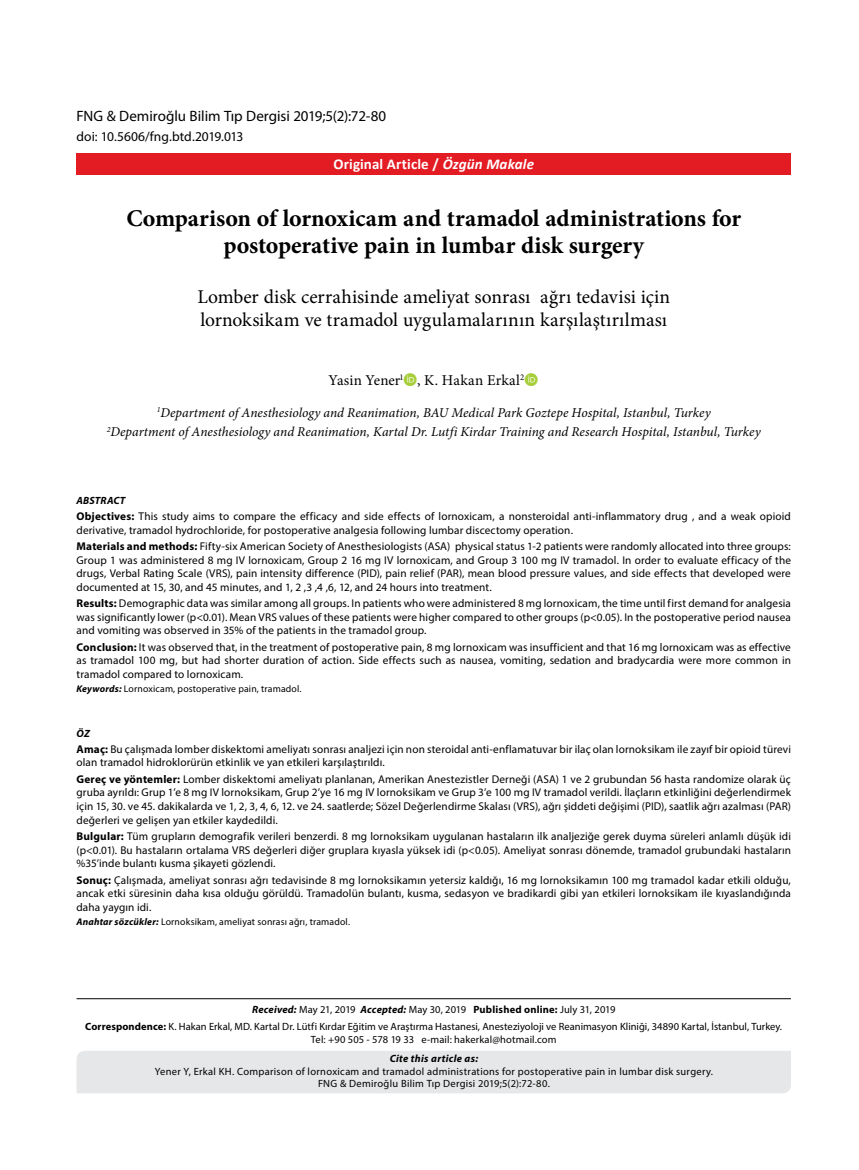
<style>
.page{position:relative;width:859px;height:1170px;background:#fff}
.page>*{position:absolute;margin:0;border:0;box-sizing:border-box;transform-origin:0 0}
.t1{font:700 24px/27px "Minion Pro";letter-spacing:-.005em;color:#000;text-align:center}
.t2{font:19.5px/22.5px "Minion Pro";letter-spacing:.005em;color:#000}
.t3{font:15px "Myriad Pro";letter-spacing:-.005em;color:#000}
.t4{font:700 15px "Calibri";letter-spacing:.005em;color:#fff}
.t5{font:15px "Minion Pro";letter-spacing:.005em;color:#000}
.t6{font:italic 13.5px/19.5px "Minion Pro";color:#000;text-align:center}
.t7{font:13.5px "Myriad Pro";letter-spacing:-.005em;color:#000}
.t8{font:11.25px/13.5px "Myriad Pro";letter-spacing:.01em;color:#000;text-align:justify}
.t9{font:10.5px/16.8px "Myriad Pro";letter-spacing:.015em;color:#000;text-align:center}
.t10{font:italic 700 10.5px "Myriad Pro";letter-spacing:.03em;color:#000}
.t11{font:9.75px "Myriad Pro";letter-spacing:.015em;color:#000}
.s1{font-style:italic}
.s2{font-weight:700}
.s3{font-weight:700;font-style:italic}
</style>
<div class="page">
<div style="left:77px;top:153px;width:714px;height:21px;background:#e31b23"></div>
<hr style="left:77px;top:998px;width:714px;height:1px;background:#000">
<div style="left:77px;top:1051px;width:714px;height:42px;background:#e6e7e8"></div>
<h3 class="t3" style="left:77px;top:106px;width:311px">FNG &amp; Demiroğlu Bilim Tıp Dergisi 2019;5(2):72-80</h3>
<p class="t7" style="left:77px;top:128px;width:168px">doi: 10.5606/fng.btd.2019.013</p>
<h3 class="t4" style="left:333px;top:153px;width:202px">Original Article / <span class="s1">Özgün Makale</span></h3>
<h1 class="t1" style="left:126px;top:204px;width:616px">Comparison of lornoxicam and tramadol administrations for postoperative pain in lumbar disk surgery</h1>
<h2 class="t2" style="left:197px;top:286px;width:474px">Lomber disk cerrahisinde ameliyat sonrası ağrı tedavisi için lornoksikam ve tramadol uygulamalarının karşılaştırılması</h2>
<h3 class="t5" style="left:329px;top:370px;width:197px">Yasin Yener<sup>1</sup> , K. Hakan Erkal<sup>2</sup></h3>
<p class="t6" style="left:107px;top:402px;width:655px"><sup>1</sup>Department of Anesthesiology and Reanimation, BAU Medical Park Goztepe Hospital, Istanbul, Turkey<br><sup>2</sup>Department of Anesthesiology and Reanimation, Kartal Dr. Lutfi Kirdar Training and Research Hospital, Istanbul, Turkey</p>
<p class="t10" style="left:77px;top:493px;width:50px">ABSTRACT</p>
<p class="t8" style="left:77px;top:509px;width:716px"><span class="s2">Objectives:</span> This study aims to compare the efficacy and side effects of lornoxicam, a nonsteroidal anti-inflammatory drug , and a weak opioid derivative, tramadol hydrochloride, for postoperative analgesia following lumbar discectomy operation.</p>
<p class="t8" style="left:77px;top:539px;width:716px"><span class="s2">Materials and methods:</span> Fifty-six American Society of Anesthesiologists (ASA) physical status 1-2 patients were randomly allocated into three groups:<br>Group 1 was administered 8 mg IV lornoxicam, Group 2 16 mg IV lornoxicam, and Group 3 100 mg IV tramadol. In order to evaluate efficacy of the drugs, Verbal Rating Scale (VRS), pain intensity difference (PID), pain relief (PAR), mean blood pressure values, and side effects that developed were documented at 15, 30, and 45 minutes, and 1, 2 ,3 ,4 ,6, 12, and 24 hours into treatment.</p>
<p class="t8" style="left:77px;top:596px;width:716px"><span class="s2">Results:</span> Demographic data was similar among all groups. In patients who were administered 8 mg lornoxicam, the time until first demand for analgesia was significantly lower (p&lt;0.01). Mean VRS values of these patients were higher compared to other groups (p&lt;0.05). In the postoperative period nausea and vomiting was observed in 35% of the patients in the tramadol group.</p>
<p class="t8" style="left:77px;top:640px;width:716px"><span class="s2">Conclusion:</span> It was observed that, in the treatment of postoperative pain, 8 mg lornoxicam was insufficient and that 16 mg lornoxicam was as effective as tramadol 100 mg, but had shorter duration of action. Side effects such as nausea, vomiting, sedation and bradycardia were more common in tramadol compared to lornoxicam.</p>
<p class="t11" style="left:77px;top:683px;width:227px"><span class="s3">Keywords:</span> Lornoxicam, postoperative pain, tramadol.</p>
<p class="t10" style="left:77px;top:726px;width:15px">ÖZ</p>
<p class="t8" style="left:77px;top:742px;width:716px"><span class="s2">Amaç:</span> Bu çalışmada lomber diskektomi ameliyatı sonrası analjezi için non steroidal anti-enflamatuvar bir ilaç olan lornoksikam ile zayıf bir opioid türevi olan tramadol hidroklorürün etkinlik ve yan etkileri karşılaştırıldı.</p>
<p class="t8" style="left:77px;top:772px;width:716px"><span class="s2">Gereç ve yöntemler:</span> Lomber diskektomi ameliyatı planlanan, Amerikan Anestezistler Derneği (ASA) 1 ve 2 grubundan 56 hasta randomize olarak üç gruba ayrıldı: Grup 1’e 8 mg IV lornoksikam, Grup 2’ye 16 mg IV lornoksikam ve Grup 3’e 100 mg IV tramadol verildi. İlaçların etkinliğini değerlendirmek için 15, 30. ve 45. dakikalarda ve 1, 2, 3, 4, 6, 12. ve 24. saatlerde; Sözel Değerlendirme Skalası (VRS), ağrı şiddeti değişimi (PID), saatlik ağrı azalması (PAR) değerleri ve gelişen yan etkiler kaydedildi.</p>
<p class="t8" style="left:77px;top:829px;width:716px"><span class="s2">Bulgular:</span> Tüm grupların demografik verileri benzerdi. 8 mg lornoksikam uygulanan hastaların ilk analjeziğe gerek duyma süreleri anlamlı düşük idi (p&lt;0.01). Bu hastaların ortalama VRS değerleri diğer gruplara kıyasla yüksek idi (p&lt;0.05). Ameliyat sonrası dönemde, tramadol grubundaki hastaların %35’inde bulantı kusma şikayeti gözlendi.</p>
<p class="t8" style="left:77px;top:872px;width:716px"><span class="s2">Sonuç:</span> Çalışmada, ameliyat sonrası ağrı tedavisinde 8 mg lornoksikamın yetersiz kaldığı, 16 mg lornoksikamın 100 mg tramadol kadar etkili olduğu, ancak etki süresinin daha kısa olduğu görüldü. Tramadolün bulantı, kusma, sedasyon ve bradikardi gibi yan etkileri lornoksikam ile kıyaslandığında daha yaygın idi.</p>
<p class="t11" style="left:77px;top:915px;width:275px"><span class="s3">Anahtar sözcükler:</span> Lornoksikam, ameliyat sonrası ağrı, tramadol.</p>
<p class="t9" style="left:85px;top:1000px;width:698px"><span class="s3">Received:</span> May 21, 2019 <span class="s3">Accepted:</span> May 30, 2019 <span class="s2">Published online:</span> July 31, 2019<br><span class="s2">Correspondence:</span> K. Hakan Erkal, MD. Kartal Dr. Lütfi Kırdar Eğitim ve Araştırma Hastanesi, Anesteziyoloji ve Reanimasyon Kliniği, 34890 Kartal, İstanbul, Turkey.</p>
<p class="t9" style="left:311px;top:1030px;width:247px">Tel: +90 505 - 578 19 33 e-mail: hakerkal@hotmail.com</p>
<p class="t10" style="left:390px;top:1051px;width:90px">Cite this article as:</p>
<p class="t9" style="left:155px;top:1064px;width:560px;line-height:12.6px">Yener Y, Erkal KH. Comparison of lornoxicam and tramadol administrations for postoperative pain in lumbar disk surgery.<br>FNG &amp; Demiroğlu Bilim Tıp Dergisi 2019;5(2):72-80.</p>
</div>
